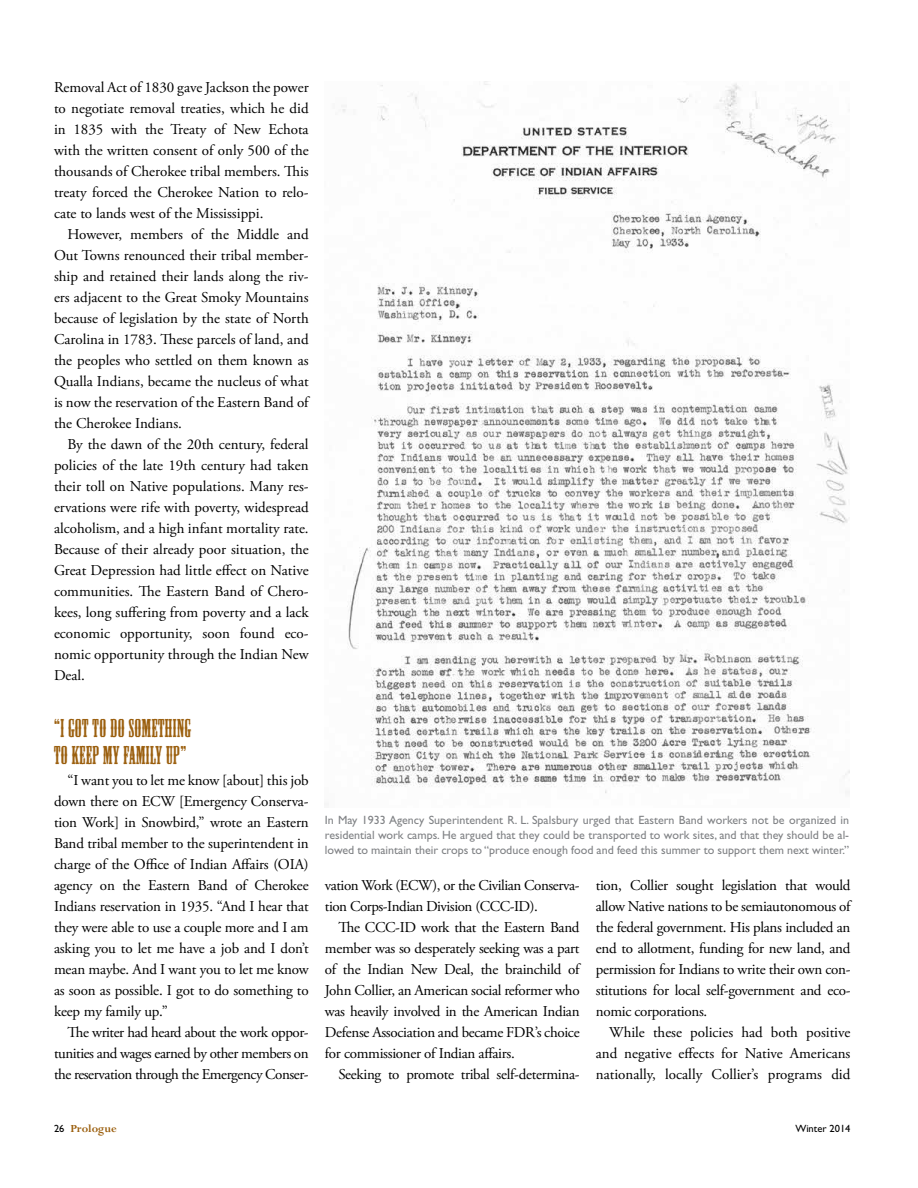
<style>
.page{position:relative;width:918px;height:1188px;background:#fff}
.page>*{position:absolute;margin:0;border:0;box-sizing:border-box;transform-origin:0 0}
.t1{font:24px/27px "Mesquite";letter-spacing:.02em;color:#9b5f0e}
.t2{font:15px/21px "Adobe Garamond Pro";letter-spacing:-.01em;color:#000;text-align:justify}
.t3{font:15px/21px "Adobe Garamond Pro";letter-spacing:-.03em;color:#000}
.t4{font:12px/15px "Gill Sans Std";color:#808285;text-align:justify}
.t5{font:700 12px "Perpetua Std";color:#9b5f0e}
.t6{font:10.5px "Gill Sans Std";color:#000}
.s1{font-family:"Gill Sans Std";font-weight:400;font-size:10.5px;color:#000}
</style>
<div class="page">
<img style="left:341px;top:81px;width:508px;height:712px">
<p class="t2" style="left:54px;top:77px;width:256px">Removal Act of 1830 gave Jackson the power to negotiate removal treaties, which he did in 1835 with the Treaty of New Echota with the written consent of only 500 of the thousands of Cherokee tribal members. This treaty forced the Cherokee Nation to relo&shy;cate to lands west of the Mississippi.</p>
<p class="t2" style="left:54px;top:224px;width:256px;text-indent:14px">However, members of the Middle and Out Towns renounced their tribal member&shy;ship and retained their lands along the riv&shy;ers adjacent to the Great Smoky Mountains because of legislation by the state of North Carolina in 1783. These parcels of land, and the peoples who settled on them known as Qualla Indians, became the nucleus of what is now the reservation of the Eastern Band of the Cherokee Indians.</p>
<p class="t2" style="left:54px;top:434px;width:256px;text-indent:14px">By the dawn of the 20th century, federal policies of the late 19th century had taken their toll on Native populations. Many res&shy;ervations were rife with poverty, widespread alcoholism, and a high infant mortality rate.<br>Because of their already poor situation, the Great Depression had little effect on Native communities. The Eastern Band of Chero&shy;kees, long suffering from poverty and a lack economic opportunity, soon found eco&shy;nomic opportunity through the Indian New Deal.</p>
<h2 class="t1" style="left:54px;top:715px;width:138px">“I GOT TO DO SOMETHING<br>TO KEEP MY FAMILY UP”</h2>
<p class="t2" style="left:54px;top:770px;width:256px;text-indent:14px">“I want you to let me know [about] this job down there on ECW [Emergency Conserva&shy;tion Work] in Snowbird,” wrote an Eastern Band tribal member to the superintendent in charge of the Office of Indian Affairs (OIA) agency on the Eastern Band of Cherokee Indians reservation in 1935. “And I hear that they were able to use a couple more and I am asking you to let me have a job and I don’t mean maybe. And I want you to let me know as soon as possible. I got to do something to keep my family up.”</p>
<p class="t2" style="left:54px;top:1022px;width:256px;text-indent:14px">The writer had heard about the work oppor&shy;tunities and wages earned by other members on the reservation through the Emergency Conser-</p>
<p class="t4" style="left:325px;top:812px;width:526px">In May 1933 Agency Superintendent R. L. Spalsbury urged that Eastern Band workers not be organized in residential work camps. He argued that they could be transported to work sites, and that they should be al&shy;lowed to maintain their crops to “produce enough food and feed this summer to support them next winter.”</p>
<p class="t2" style="left:596px;top:875px;width:256px">tion, Collier sought legislation that would allow Native nations to be semiautonomous of the federal government. His plans included an end to allotment, funding for new land, and permission for Indians to write their own con&shy;stitutions for local self-government and eco&shy;nomic corporations.</p>
<p class="t2" style="left:596px;top:1022px;width:256px;text-indent:14px">While these policies had both positive and negative effects for Native Americans nationally, locally Collier’s programs did</p>
<p class="t3" style="left:325px;top:875px;width:256px">vation Work (ECW), or the Civilian Conserva&shy;tion Corps-Indian Division (CCC-ID).</p>
<p class="t2" style="left:325px;top:917px;width:256px;text-indent:14px">The CCC-ID work that the Eastern Band member was so desperately seeking was a part of the Indian New Deal, the brainchild of John Collier, an American social reformer who was heavily involved in the American Indian Defense Association and became FDR’s choice for commissioner of Indian affairs.</p>
<p class="t2" style="left:338px;top:1064px;width:243px">Seeking to promote tribal self-determina-</p>
<p class="t5" style="left:54px;top:1123px;width:64px"><span class="s1">26</span> Prologue</p>
<p class="t6" style="left:795px;top:1122px;width:57px">Winter 2014</p>
</div>
